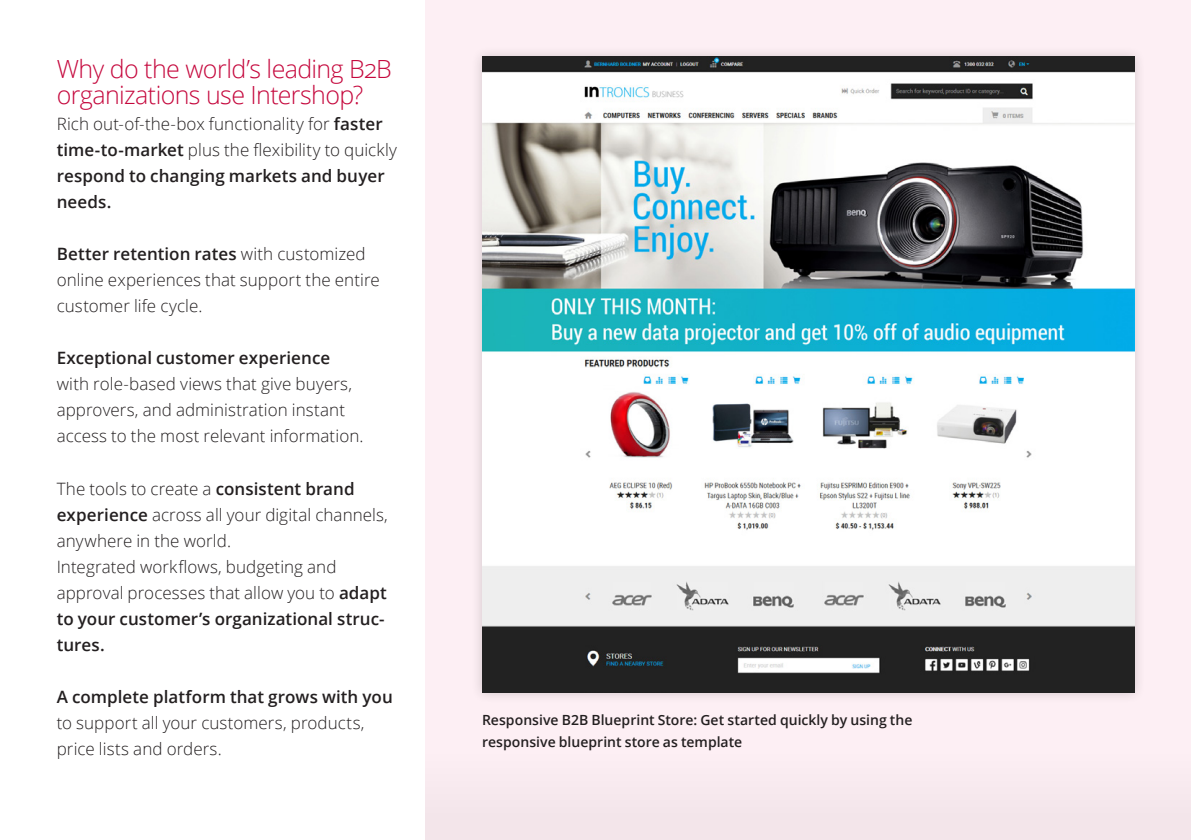
<style>
.page{position:relative;width:1191px;height:840px;background:#fff}
.page>*{position:absolute;margin:0;border:0;box-sizing:border-box;transform-origin:0 0}
.t1{font:300 25px/26px "Open Sans";letter-spacing:-.025em;color:#c5083d}
.t2{font:300 17px/26px "Open Sans";letter-spacing:.005em;color:#231f20}
.t3{font:600 17px "Open Sans";letter-spacing:.005em;color:#231f20}
.t4{font:600 14px/22px "Open Sans";color:#231f20}
.s1{font-weight:600}
</style>
<div class="page">
<div style="left:425px;top:0;width:766px;height:839px;background:#fdeff4"></div>
<div style="left:425px;top:754px;width:766px;height:85px;background:#f6e8ed"></div>
<div style="left:471px;top:45px;width:674px;height:658px;background:#231f20;opacity:.2"></div>
<img style="left:482px;top:57px;width:652px;height:635px">
<h1 class="t1" style="left:57px;top:55px;width:337px">Why do the world’s leading B2B organizations use Intershop?</h1>
<p class="t2" style="left:57px;top:110px;width:342px">Rich out-of-the-box functionality for <span class="s1">faster time-to-market</span> plus the flexibility to quickly <span class="s1">respond to changing markets and buyer needs.</span></p>
<p class="t2" style="left:57px;top:240px;width:325px"><span class="s1">Better retention rates</span> with customized online experiences that support the entire customer life cycle.</p>
<p class="t3" style="left:57px;top:346px;width:275px">Exceptional customer experience</p>
<p class="t2" style="left:57px;top:370px;width:308px">with role-based views that give buyers, approvers, and administration instant access to the most relevant information.</p>
<p class="t2" style="left:57px;top:474px;width:333px">The tools to create a <span class="s1">consistent brand experience</span> across all your digital channels, anywhere in the world.<br>Integrated workflows, budgeting and approval processes that allow you to <span class="s1">adapt to your customer’s organizational struc&shy;tures.</span></p>
<p class="t3" style="left:57px;top:684px;width:338px">A complete platform that grows with you</p>
<p class="t2" style="left:57px;top:708px;width:309px">to support all your customers, products, price lists and orders.</p>
<p class="t4" style="left:482px;top:708px;width:432px">Responsive B2B Blueprint Store: Get started quickly by using the responsive blueprint store as template</p>
</div>
